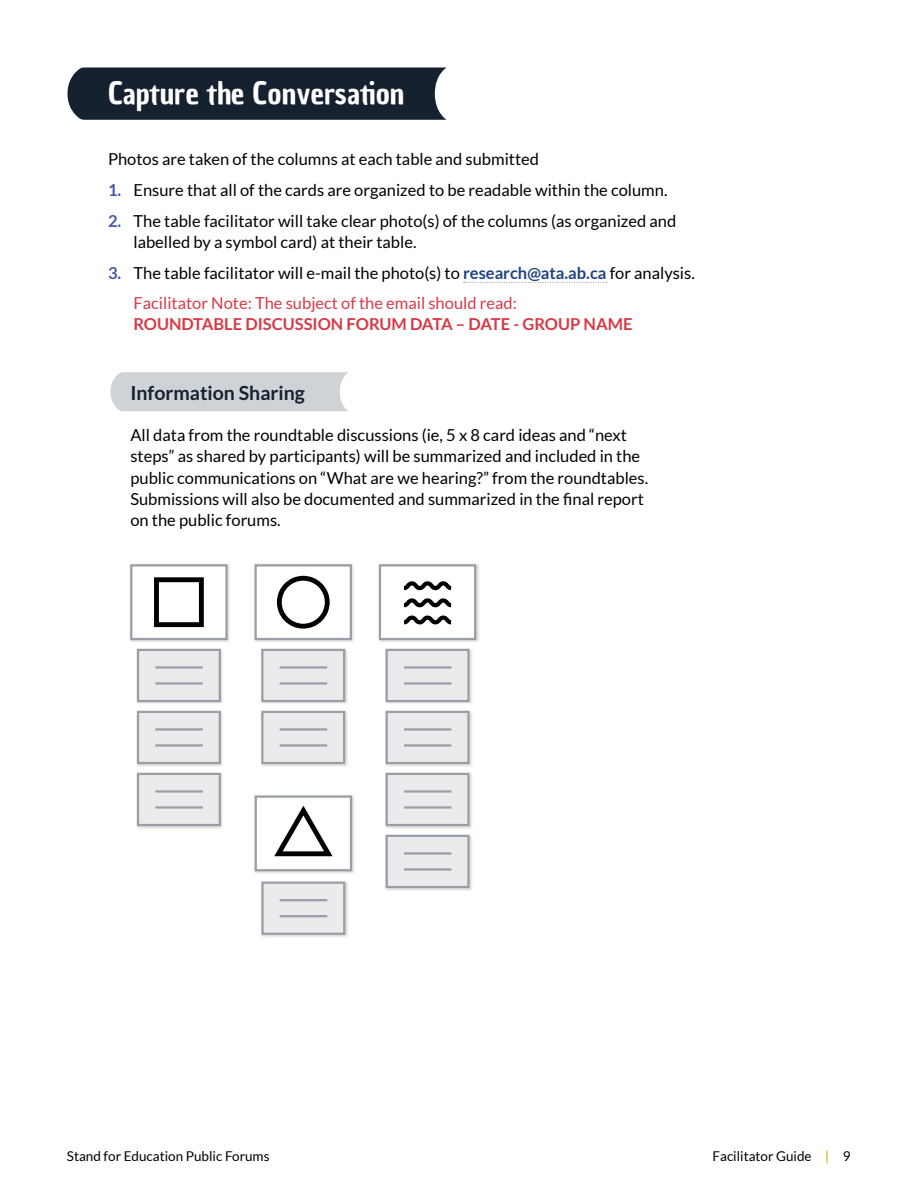
<style>
.page{position:relative;width:918px;height:1188px;background:#fff}
.page>*{position:absolute;margin:0;border:0;box-sizing:border-box;transform-origin:0 0}
.t1{font:30px "Chau Philomene One";color:#fff}
.t2{font:700 19.5px "Lato";color:#162130}
.t3{font:16.5px/21.3px "Lato";color:#000}
.t4{font:700 16.5px "Lato";color:#d63a47}
.t5{font:13.5px "Lato";color:#000}
.s1{font-weight:700;color:#4857a6}
.s2{font-weight:700;color:#204381}
.s3{color:#d63a47}
.s4{font-weight:700;color:#cacb2c}
</style>
<div class="page">
<svg style="left:464px;top:282px;width:143px;height:1px"></svg>
<div style="left:68px;top:68px;width:379px;height:52px;background:#162130"></div>
<div style="left:110px;top:372px;width:238px;height:39px;background:#d0d3d6"></div>
<img style="left:254px;top:795px;width:100px;height:79px">
<div style="left:256px;top:797px;width:95px;height:73px;background:#fff"></div>
<div style="left:255px;top:795px;width:97px;height:76px;border:2px solid #9a9fa5"></div>
<svg style="left:274px;top:806px;width:59px;height:50px"></svg>
<img style="left:130px;top:564px;width:100px;height:78px">
<div style="left:131px;top:565px;width:96px;height:74px;background:#fff"></div>
<div style="left:130px;top:564px;width:98px;height:76px;border:2px solid #9a9fa5"></div>
<svg style="left:154px;top:577px;width:50px;height:50px"></svg>
<img style="left:254px;top:564px;width:100px;height:78px">
<div style="left:256px;top:565px;width:95px;height:74px;background:#fff"></div>
<div style="left:254px;top:564px;width:98px;height:76px;border:2px solid #9a9fa5"></div>
<svg style="left:277px;top:576px;width:53px;height:53px"></svg>
<img style="left:378px;top:564px;width:101px;height:78px">
<div style="left:380px;top:565px;width:95px;height:74px;background:#fff"></div>
<div style="left:379px;top:564px;width:97px;height:76px;border:2px solid #9a9fa5"></div>
<svg style="left:404px;top:581px;width:48px;height:44px"></svg>
<img style="left:136px;top:648px;width:87px;height:181px">
<div style="left:138px;top:774px;width:82px;height:51px;background:#ebebed"></div>
<div style="left:137px;top:773px;width:84px;height:53px;border:2px solid #9a9fa5"></div>
<hr style="left:155px;top:790px;width:48px;height:3px;background:#9a9fa5">
<hr style="left:155px;top:806px;width:48px;height:3px;background:#9a9fa5">
<div style="left:138px;top:712px;width:82px;height:51px;background:#ebebed"></div>
<div style="left:137px;top:711px;width:84px;height:53px;border:2px solid #9a9fa5"></div>
<hr style="left:155px;top:728px;width:48px;height:3px;background:#9a9fa5">
<hr style="left:155px;top:744px;width:48px;height:3px;background:#9a9fa5">
<div style="left:138px;top:650px;width:82px;height:51px;background:#ebebed"></div>
<div style="left:137px;top:649px;width:84px;height:53px;border:2px solid #9a9fa5"></div>
<hr style="left:155px;top:666px;width:48px;height:3px;background:#9a9fa5">
<hr style="left:155px;top:682px;width:48px;height:3px;background:#9a9fa5">
<img style="left:385px;top:648px;width:87px;height:243px">
<div style="left:387px;top:774px;width:81px;height:51px;background:#ebebed"></div>
<div style="left:386px;top:773px;width:84px;height:53px;border:2px solid #9a9fa5"></div>
<hr style="left:404px;top:790px;width:47px;height:3px;background:#9a9fa5">
<hr style="left:404px;top:806px;width:47px;height:3px;background:#9a9fa5">
<div style="left:387px;top:836px;width:81px;height:51px;background:#ebebed"></div>
<div style="left:386px;top:835px;width:84px;height:53px;border:2px solid #9a9fa5"></div>
<hr style="left:404px;top:852px;width:47px;height:3px;background:#9a9fa5">
<hr style="left:404px;top:868px;width:47px;height:3px;background:#9a9fa5">
<div style="left:387px;top:712px;width:81px;height:51px;background:#ebebed"></div>
<div style="left:386px;top:711px;width:84px;height:53px;border:2px solid #9a9fa5"></div>
<hr style="left:404px;top:728px;width:47px;height:3px;background:#9a9fa5">
<hr style="left:404px;top:744px;width:47px;height:3px;background:#9a9fa5">
<div style="left:387px;top:650px;width:81px;height:51px;background:#ebebed"></div>
<div style="left:386px;top:649px;width:84px;height:53px;border:2px solid #9a9fa5"></div>
<hr style="left:404px;top:666px;width:47px;height:3px;background:#9a9fa5">
<hr style="left:404px;top:682px;width:47px;height:3px;background:#9a9fa5">
<img style="left:261px;top:881px;width:87px;height:56px">
<div style="left:262px;top:883px;width:82px;height:51px;background:#ebebed"></div>
<div style="left:261px;top:882px;width:84px;height:53px;border:2px solid #9a9fa5"></div>
<hr style="left:280px;top:899px;width:47px;height:2px;background:#9a9fa5">
<hr style="left:280px;top:915px;width:47px;height:2px;background:#9a9fa5">
<img style="left:261px;top:648px;width:87px;height:119px">
<div style="left:262px;top:712px;width:82px;height:51px;background:#ebebed"></div>
<div style="left:261px;top:711px;width:84px;height:53px;border:2px solid #9a9fa5"></div>
<hr style="left:280px;top:728px;width:47px;height:3px;background:#9a9fa5">
<hr style="left:280px;top:744px;width:47px;height:3px;background:#9a9fa5">
<div style="left:262px;top:650px;width:82px;height:51px;background:#ebebed"></div>
<div style="left:261px;top:649px;width:84px;height:53px;border:2px solid #9a9fa5"></div>
<hr style="left:280px;top:666px;width:47px;height:3px;background:#9a9fa5">
<hr style="left:280px;top:682px;width:47px;height:3px;background:#9a9fa5">
<h1 class="t1" style="left:108px;top:73px;width:298px">Capture the Conversation</h1>
<p class="t3" style="left:108px;top:148px;width:433px">Photos are taken of the columns at each table and submitted</p>
<p class="t3" style="left:108px;top:179px;width:561px"><span class="s1">1.</span> Ensure that all of the cards are organized to be readable within the column.</p>
<p class="t3" style="left:133px;top:210px;width:544px;text-indent:-25px"><span class="s1">2.</span> The table facilitator will take clear photo(s) of the columns (as organized and labelled by a symbol card) at their table.</p>
<p class="t3" style="left:133px;top:258px;width:563px;line-height:30px;text-indent:-25px"><span class="s1">3.</span> The table facilitator will e-mail the photo(s) to <span class="s2">research@ata.ab.ca</span> for analysis.<br><span class="s3">Facilitator Note: The subject of the email should read:</span></p>
<p class="t4" style="left:133px;top:315px;width:501px">ROUNDTABLE DISCUSSION FORUM DATA – DATE - GROUP NAME</p>
<p class="t2" style="left:130px;top:381px;width:176px">Information Sharing</p>
<p class="t3" style="left:130px;top:424px;width:519px">All data from the roundtable discussions (ie, 5 x 8 card ideas and “next steps” as shared by participants) will be summarized and included in the public communications on “What are we hearing?” from the roundtables.<br>Submissions will also be documented and summarized in the final report on the public forums.</p>
<p class="t5" style="left:67px;top:1149px;width:204px">Stand for Education Public Forums</p>
<p class="t5" style="left:713px;top:1149px;width:139px">Facilitator Guide <span class="s4">|</span> 9</p>
</div>
